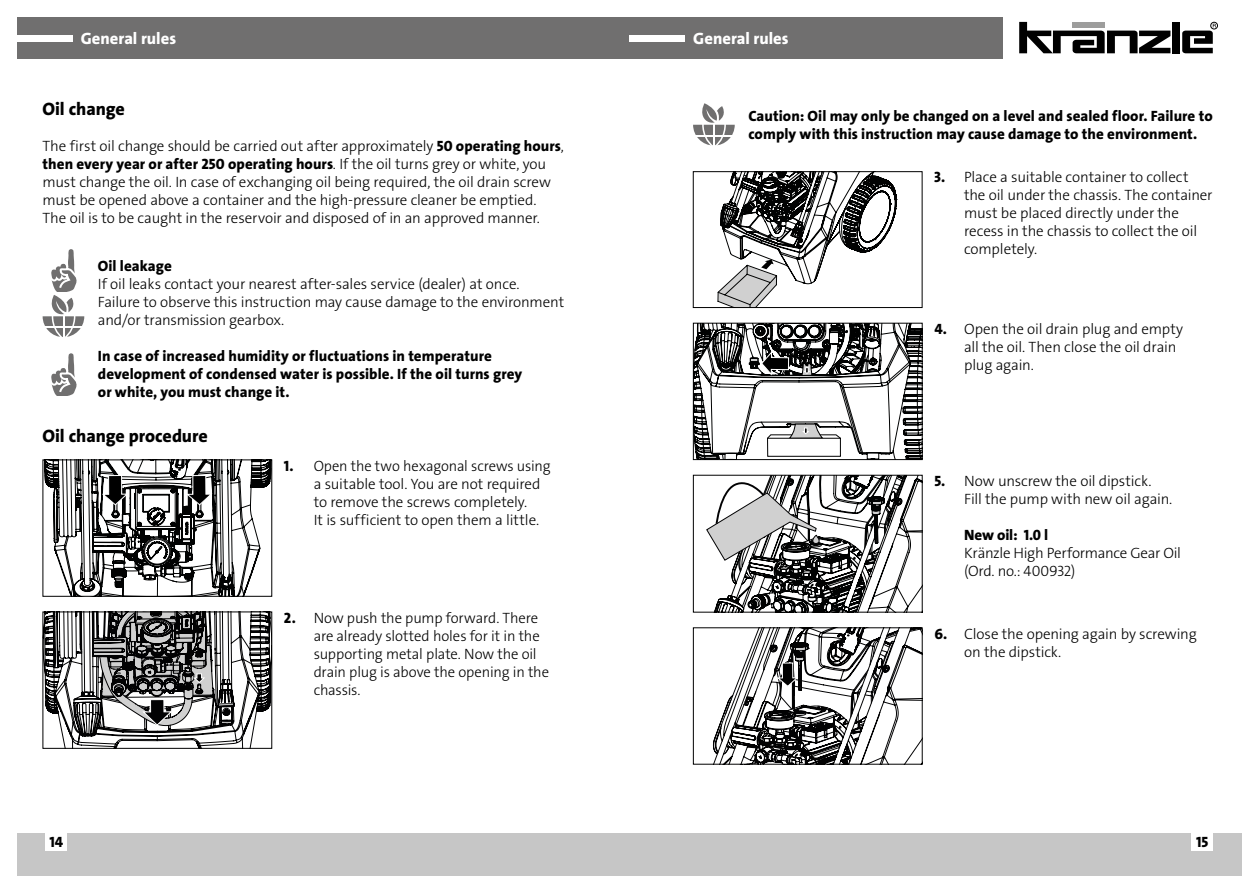
<style>
.page{position:relative;width:1259px;height:893px;background:#fff}
.page>*{position:absolute;margin:0;border:0;box-sizing:border-box;transform-origin:0 0}
.t1{font:18px "The Sans LP8 Ex Bld";letter-spacing:-.005em;color:#000}
.t2{font:16.5px "The Sans LP8 Ex Bld";color:#fff}
.t3{font:15px/18px "The Sans LP3 Lig";letter-spacing:-.01em;color:#000}
.t4{font:15px/18px "The Sans LP8 Ex Bld";letter-spacing:.005em;color:#000}
.s1{font-family:"The Sans LP8 Ex Bld"}
.s2{font-family:"The Sans LP3 Lig"}
</style>
<div class="page">
<div style="left:629px;top:833px;width:613px;height:43px;background:#c6c6c6"></div>
<div style="left:17px;top:833px;width:612px;height:43px;background:#c6c6c6"></div>
<div style="left:1191px;top:833px;width:22px;height:18px;background:#fff"></div>
<div style="left:46px;top:833px;width:21px;height:18px;background:#fff"></div>
<div style="left:17px;top:17px;width:985px;height:41px;background:#706f6f"></div>
<div style="left:17px;top:35px;width:55px;height:6px;background:#fff"></div>
<div style="left:629px;top:35px;width:56px;height:6px;background:#fff"></div>
<svg style="left:1019px;top:22px;width:151px;height:31px"></svg>
<div style="left:1172px;top:22px;width:7px;height:31px;background:#000"></div>
<div style="left:1210px;top:22px;width:7px;height:7px;border:1px solid #000;border-radius:50%"></div>
<svg style="left:1182px;top:24px;width:34px;height:29px"></svg>
<svg style="left:692px;top:322px;width:231px;height:138px"></svg>
<svg style="left:692px;top:474px;width:231px;height:139px"></svg>
<svg style="left:692px;top:627px;width:231px;height:138px"></svg>
<svg style="left:693px;top:103px;width:42px;height:43px"></svg>
<svg style="left:42px;top:459px;width:230px;height:138px"></svg>
<svg style="left:42px;top:611px;width:230px;height:138px"></svg>
<svg style="left:692px;top:171px;width:231px;height:137px"></svg>
<svg style="left:43px;top:249px;width:41px;height:88px"></svg>
<svg style="left:51px;top:353px;width:26px;height:43px"></svg>
<p class="t2" style="left:81px;top:28px;width:97px">General rules</p>
<p class="t1" style="left:43px;top:98px;width:84px">Oil change</p>
<p class="t3" style="left:43px;top:137px;width:523px">The first oil change should be carried out after approximately <span class="s1">50 operating hours</span>,</p>
<p class="t4" style="left:43px;top:155px;width:505px">then every year or after 250 operating hours<span class="s2">. If the oil turns grey or white, you</span></p>
<p class="t3" style="left:43px;top:173px;width:510px">must change the oil. In case of exchanging oil being required, the oil drain screw must be opened above a container and the high-pressure cleaner be emptied.<br>The oil is to be caught in the reservoir and disposed of in an approved manner.</p>
<p class="t4" style="left:98px;top:257px;width:75px">Oil leakage</p>
<p class="t3" style="left:98px;top:275px;width:468px">If oil leaks contact your nearest after-sales service (dealer) at once.<br>Failure to observe this instruction may cause damage to the environment and/or transmission gearbox.</p>
<p class="t4" style="left:98px;top:347px;width:426px">In case of increased humidity or fluctuations in temperature development of condensed water is possible. If the oil turns grey or white, you must change it.</p>
<p class="t1" style="left:43px;top:425px;width:167px">Oil change procedure</p>
<p class="t3" style="left:314px;top:457px;width:238px;text-indent:-30px"><span class="s1">1.</span> Open the two hexagonal screws using a suitable tool. You are not required to remove the screws completely.<br>It is sufficient to open them a little.</p>
<p class="t3" style="left:314px;top:609px;width:237px;text-indent:-30px"><span class="s1">2.</span> Now push the pump forward. There are already slotted holes for it in the supporting metal plate. Now the oil drain plug is above the opening in the chassis.</p>
<p class="t2" style="left:693px;top:28px;width:97px">General rules</p>
<p class="t4" style="left:748px;top:107px;width:466px">Caution: Oil may only be changed on a level and sealed floor. Failure to comply with this instruction may cause damage to the environment.</p>
<p class="t3" style="left:964px;top:168px;width:250px;text-indent:-30px"><span class="s1">3.</span> Place a suitable container to collect the oil under the chassis. The container must be placed directly under the recess in the chassis to collect the oil completely.</p>
<p class="t3" style="left:964px;top:320px;width:221px;text-indent:-30px"><span class="s1">4.</span> Open the oil drain plug and empty all the oil. Then close the oil drain plug again.</p>
<p class="t3" style="left:964px;top:472px;width:210px;text-indent:-30px"><span class="s1">5.</span> Now unscrew the oil dipstick.<br>Fill the pump with new oil again.</p>
<p class="t4" style="left:964px;top:526px;width:86px">New oil: 1.0 l</p>
<p class="t3" style="left:964px;top:544px;width:218px">Kränzle High Performance Gear Oil (Ord. no.: 400932)</p>
<p class="t3" style="left:964px;top:625px;width:234px;text-indent:-30px"><span class="s1">6.</span> Close the opening again by screwing on the dipstick.</p>
<p class="t4" style="left:49px;top:833px;width:15px">14</p>
<p class="t4" style="left:1196px;top:833px;width:14px">15</p>
</div>
